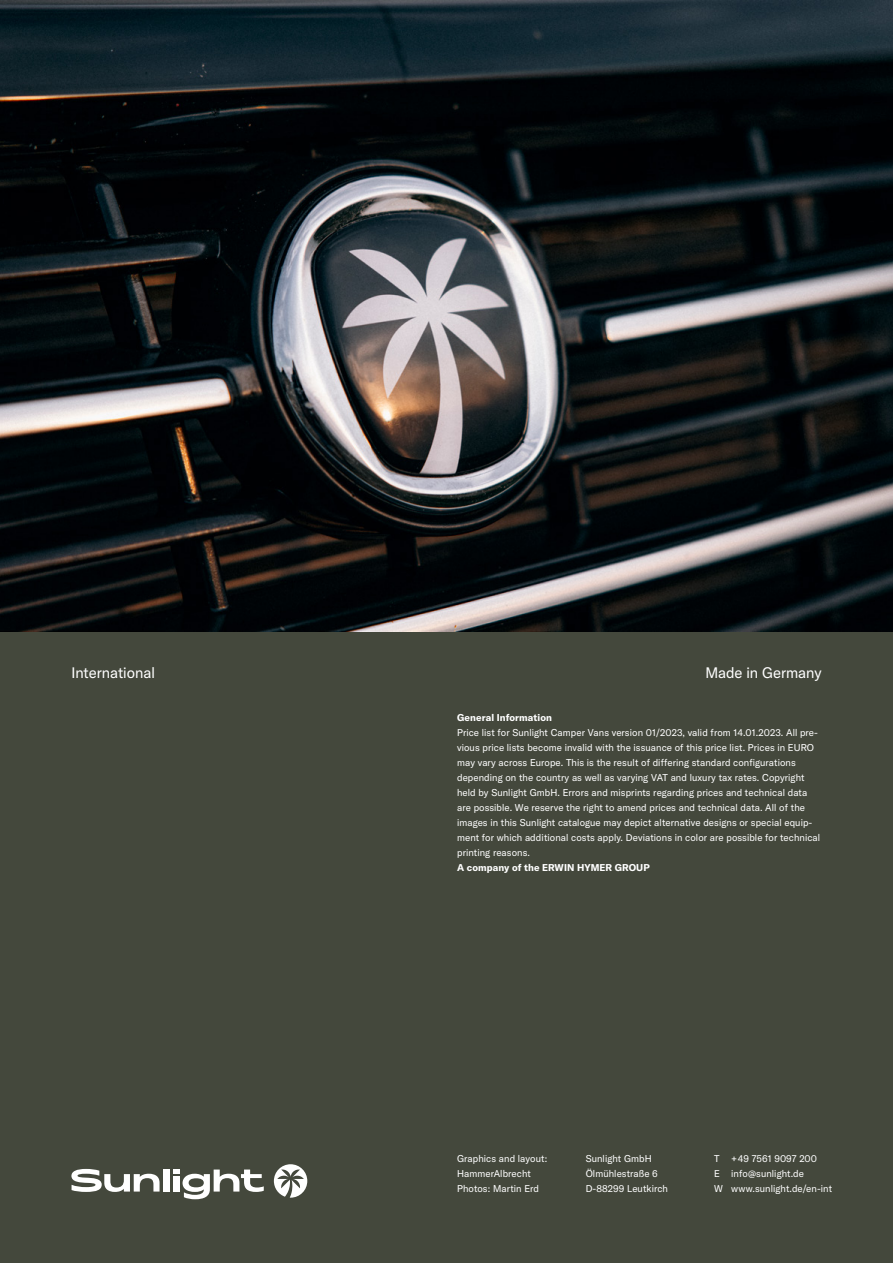
<style>
.page{position:relative;width:893px;height:1263px;background:#fff}
.page>*{position:absolute;margin:0;border:0;box-sizing:border-box;transform-origin:0 0}
.t1{font:15px "GT America";color:#fff}
.t2{font:9.75px/15px "GT America";letter-spacing:.01em;color:#fff}
.t3{font:700 9.75px "GT America";letter-spacing:.01em;color:#fff}
</style>
<div class="page">
<div style="left:0;top:631px;width:893px;height:632px;background:#44483c"></div>
<img style="left:0;top:0;width:893px;height:631px">
<div style="left:163px;top:1169px;width:6px;height:22px;background:#fff"></div>
<svg style="left:71px;top:1169px;width:89px;height:23px"></svg>
<svg style="left:173px;top:1169px;width:91px;height:30px"></svg>
<svg style="left:274px;top:1164px;width:33px;height:34px"></svg>
<h1 class="t1" style="left:71px;top:664px;width:85px">International</h1>
<h1 class="t1" style="left:705px;top:664px;width:118px">Made in Germany</h1>
<p class="t3" style="left:457px;top:712px;width:96px">General Information</p>
<p class="t2" style="left:457px;top:725px;width:365px">Price list for Sunlight Camper Vans version 01/2023, valid from 14.01.2023. All pre&shy;vious price lists become invalid with the issuance of this price list. Prices in EURO may vary across Europe. This is the result of differing standard configurations depending on the country as well as varying VAT and luxury tax rates. Copyright held by Sunlight GmbH. Errors and misprints regarding prices and technical data are possible. We reserve the right to amend prices and technical data. All of the images in this Sunlight catalogue may depict alternative designs or special equip&shy;ment for which additional costs apply. Deviations in color are possible for technical printing reasons.</p>
<p class="t3" style="left:457px;top:862px;width:194px">A company of the ERWIN HYMER GROUP</p>
<p class="t2" style="left:457px;top:1150px;width:92px">Graphics and layout:<br>HammerAlbrecht<br>Photos: Martin Erd</p>
<p class="t2" style="left:714px;top:1150px;width:119px">T +49 7561 9097 200<br>E info@sunlight.de<br>W www.sunlight.de/en-int</p>
<p class="t2" style="left:586px;top:1150px;width:84px">Sunlight GmbH<br>Ölmühlestraße 6<br>D-88299 Leutkirch</p>
</div>
